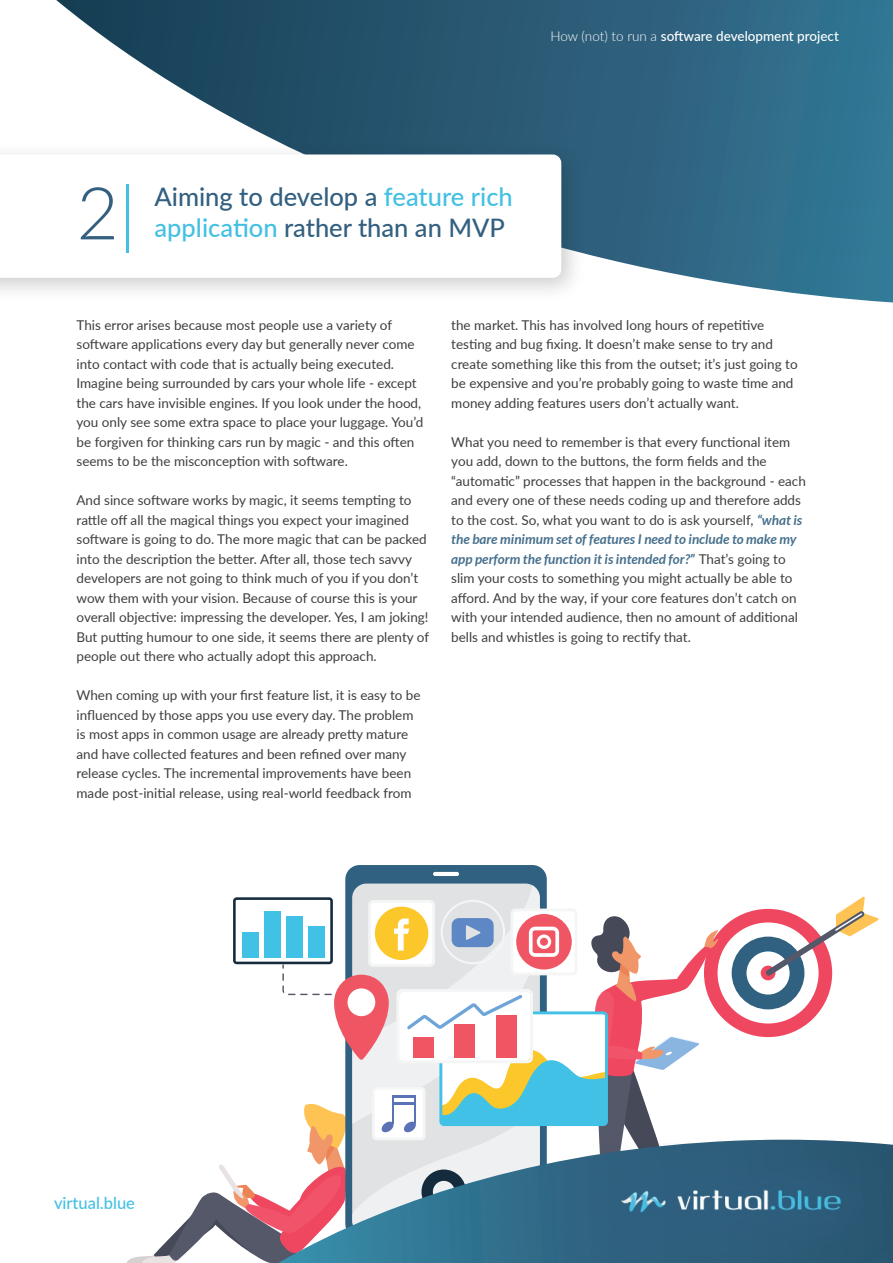
<style>
.page{position:relative;width:893px;height:1263px;background:#fff}
.page>*{position:absolute;margin:0;border:0;box-sizing:border-box;transform-origin:0 0}
.t1{font:300 72.9px "Lato";color:#336080}
.t2{font:500 25.5px/30.6px "Lato";color:#336080}
.t3{font:500 16.5px "Lato";color:#44c0e3}
.t4{font:13.5px/19.5px "Lato";color:#3e3e3f}
.t5{font:500 13.5px "Lato";color:#fff}
.s1{font-weight:300}
.s2{color:#44c0e3}
.s3{font-weight:700;font-style:italic;color:#47708d}
</style>
<div class="page">
<div style="left:345px;top:865px;width:202px;height:373px;background:#306181;border-radius:14px"></div>
<hr style="left:433px;top:872px;width:26px;height:4px;background:#fff;border-radius:2px">
<div style="left:704px;top:909px;width:128px;height:128px;background:#ef4760;border-radius:50%"></div>
<div style="left:718px;top:922px;width:101px;height:101px;background:#fff;border-radius:50%"></div>
<div style="left:732px;top:936px;width:72px;height:73px;background:#306181;border-radius:50%"></div>
<div style="left:746px;top:951px;width:44px;height:43px;background:#fff;border-radius:50%"></div>
<div style="left:761px;top:966px;width:14px;height:14px;background:#ef4760;border-radius:50%"></div>
<svg style="left:765px;top:896px;width:114px;height:80px"></svg>
<svg style="left:127px;top:885px;width:592px;height:378px"></svg>
<svg style="left:56px;top:0;width:837px;height:302px;background:#44738b"></svg>
<div style="left:0;top:142px;width:586px;height:161px;background:#231f20;opacity:.22"></div>
<svg style="left:0;top:154px;width:561px;height:124px"></svg>
<svg style="left:278px;top:1140px;width:606px;height:123px"></svg>
<img style="left:592px;top:1144px;width:301px;height:119px">
<p class="t5" style="left:550px;top:26px;width:290px"><span class="s1">How (not) to run a</span> software development project</p>
<p class="t1" style="left:77px;top:162px;width:61px">2<span class="s2">|</span></p>
<p class="t2" style="left:154px;top:181px;width:360px">Aiming to develop a <span class="s2">feature rich application</span> rather than an MVP</p>
<p class="t4" style="left:77px;top:315px;width:348px">This error arises because most people use a variety of software applications every day but generally never come into contact with code that is actually being executed.<br>Imagine being surrounded by cars your whole life - except the cars have invisible engines. If you look under the hood, you only see some extra space to place your luggage. You’d be forgiven for thinking cars run by magic - and this often seems to be the misconception with software.</p>
<p class="t4" style="left:77px;top:490px;width:354px">And since software works by magic, it seems tempting to rattle off all the magical things you expect your imagined software is going to do. The more magic that can be packed into the description the better. After all, those tech savvy developers are not going to think much of you if you don’t wow them with your vision. Because of course this is your overall objective: impressing the developer. Yes, I am joking!<br>But putting humour to one side, it seems there are plenty of people out there who actually adopt this approach.</p>
<p class="t4" style="left:77px;top:685px;width:346px">When coming up with your first feature list, it is easy to be influenced by those apps you use every day. The problem is most apps in common usage are already pretty mature and have collected features and been refined over many release cycles. The incremental improvements have been made post-initial release, using real-world feedback from</p>
<p class="t4" style="left:451px;top:315px;width:348px">the market. This has involved long hours of repetitive testing and bug fixing. It doesn’t make sense to try and create something like this from the outset; it’s just going to be expensive and you’re probably going to waste time and money adding features users don’t actually want.</p>
<p class="t4" style="left:451px;top:432px;width:356px">What you need to remember is that every functional item you add, down to the buttons, the form fields and the “automatic” processes that happen in the background - each and every one of these needs coding up and therefore adds to the cost. So, what you want to do is ask yourself, <span class="s3">“what is the bare minimum set of features I need to include to make my app perform the function it is intended for?”</span> That’s going to slim your costs to something you might actually be able to afford. And by the way, if your core features don’t catch on with your intended audience, then no amount of additional bells and whistles is going to rectify that.</p>
<p class="t3" style="left:54px;top:1191px;width:83px">virtual.blue</p>
</div>
